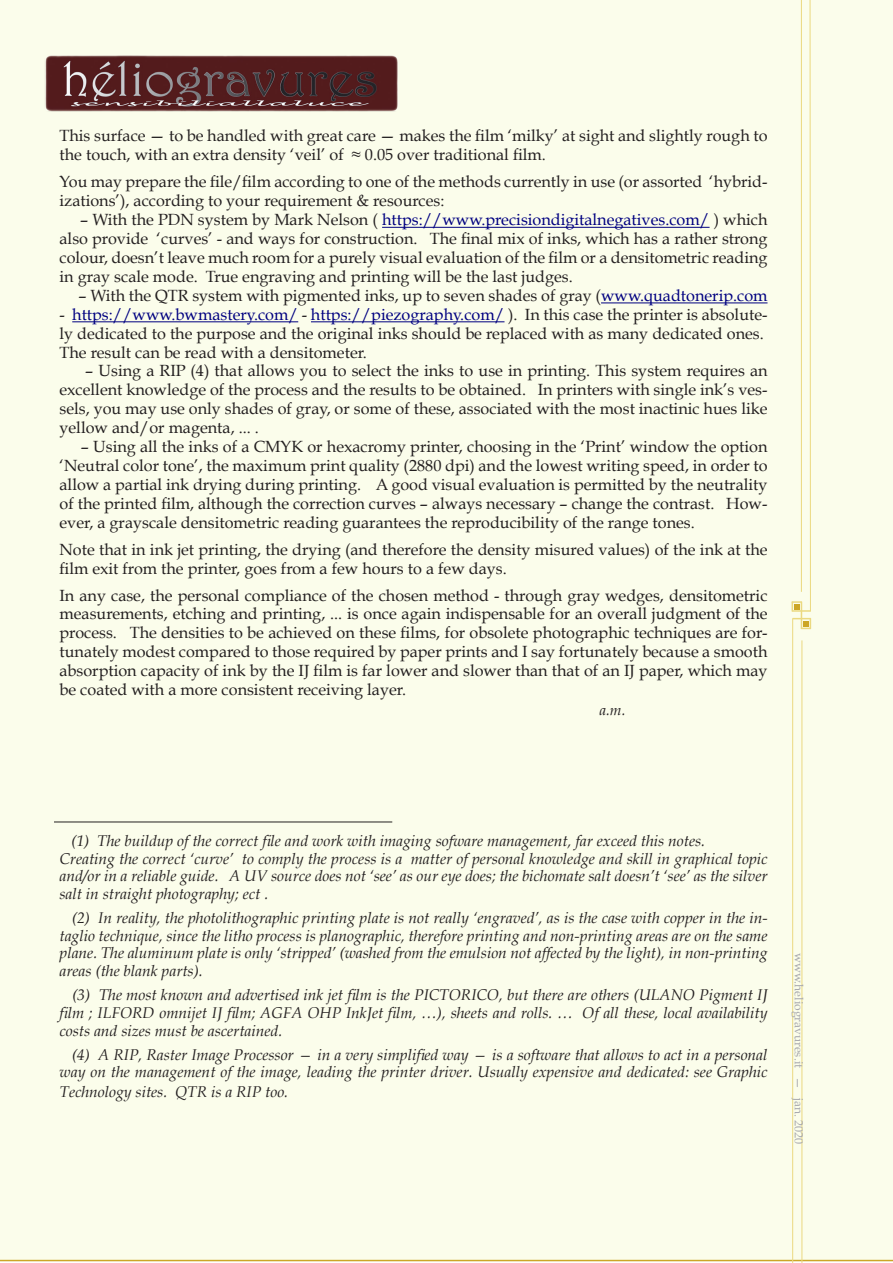
<style>
.page{position:relative;width:893px;height:1263px;background:#fff}
.page>*{position:absolute;margin:0;border:0;box-sizing:border-box;transform-origin:0 0}
.Predefinito{font:16.2px/18.9px "Book Antiqua";color:#231f20}
.Predefinito-2{font:italic 15.6px/17.7px "Book Antiqua";color:#231f20;text-align:justify}
.Predefinito-3{font:italic 15px "Book Antiqua";color:#231f20}
.t1{font:12px "Book Antiqua";color:#a8a9ad}
.s1{color:#000080}
</style>
<div class="page">
<div style="left:0;top:0;width:893px;height:1261px;background:#fbfdeb"></div>
<hr style="left:801px;top:0;width:1px;height:592px;background:#ebd980">
<hr style="left:810px;top:0;width:1px;height:611px;background:#ebd980">
<hr style="left:801px;top:640px;width:1px;height:623px;background:#ebd980">
<hr style="left:792px;top:618px;width:1px;height:645px;background:#ebd980">
<svg style="left:791px;top:601px;width:20px;height:28px"></svg>
<img style="left:45px;top:54px;width:355px;height:58px">
<hr style="left:382px;top:227px;width:328px;height:1px;background:#000080">
<hr style="left:601px;top:302px;width:166px;height:1px;background:#000080">
<hr style="left:72px;top:321px;width:226px;height:1px;background:#000080">
<hr style="left:311px;top:321px;width:193px;height:1px;background:#000080">
<hr style="left:54px;top:822px;width:338px;height:1px;background:#231f20">
<p class="Predefinito" style="left:60px;top:127px;width:709px">This surface — to be handled with great care — makes the film ‘milky’ at sight and slightly rough to the touch, with an extra density ‘veil’ of ≈ 0.05 over traditional film.</p>
<p class="Predefinito" style="left:60px;top:172px;width:709px">You may prepare the file/film according to one of the methods currently in use (or assorted ‘hybrid&shy;izations’), according to your requirement &amp; resources:</p>
<p class="Predefinito" style="left:60px;top:210px;width:709px;text-align:justify;text-indent:21px">– With the PDN system by Mark Nelson ( <span class="s1">https://www.precisiondigitalnegatives.com/</span> ) which also provide ‘curves’ - and ways for construction. The final mix of inks, which has a rather strong colour, doesn’t leave much room for a purely visual evaluation of the film or a densitometric reading in gray scale mode. True engraving and printing will be the last judges.</p>
<p class="Predefinito" style="left:78px;top:286px;width:691px">– With the QTR system with pigmented inks, up to seven shades of gray (<span class="s1">www.quadtonerip.com</span></p>
<p class="Predefinito" style="left:60px;top:305px;width:709px">- <span class="s1">https://www.bwmastery.com/</span> - <span class="s1">https://piezography.com/</span> ). In this case the printer is absolute&shy;ly dedicated to the purpose and the original inks should be replaced with as many dedicated ones.</p>
<p class="Predefinito" style="left:60px;top:343px;width:309px">The result can be read with a densitometer.</p>
<p class="Predefinito" style="left:60px;top:361px;width:709px;text-align:justify;text-indent:26px">– Using a RIP (4) that allows you to select the inks to use in printing. This system requires an excellent knowledge of the process and the results to be obtained. In printers with single ink’s ves&shy;sels, you may use only shades of gray, or some of these, associated with the most inactinic hues like yellow and/or magenta, ... .</p>
<p class="Predefinito" style="left:60px;top:437px;width:709px;text-align:justify;text-indent:21px">– Using all the inks of a CMYK or hexacromy printer, choosing in the ‘Print’ window the option ‘Neutral color tone’, the maximum print quality (2880 dpi) and the lowest writing speed, in order to allow a partial ink drying during printing. A good visual evaluation is permitted by the neutrality of the printed film, although the correction curves – always necessary – change the contrast. How&shy;ever, a grayscale densitometric reading guarantees the reproducibility of the range tones.</p>
<p class="Predefinito" style="left:60px;top:540px;width:709px">Note that in ink jet printing, the drying (and therefore the density misured values) of the ink at the film exit from the printer, goes from a few hours to a few days.</p>
<p class="Predefinito" style="left:60px;top:586px;width:709px;text-align:justify">In any case, the personal compliance of the chosen method - through gray wedges, densitometric measurements, etching and printing, ... is once again indispensable for an overall judgment of the process. The densities to be achieved on these films, for obsolete photographic techniques are for&shy;tunately modest compared to those required by paper prints and I say fortunately because a smooth absorption capacity of ink by the IJ film is far lower and slower than that of an IJ paper, which may be coated with a more consistent receiving layer.</p>
<p class="Predefinito-3" style="left:600px;top:701px;width:27px">a.m.</p>
<p class="Predefinito-2" style="left:71px;top:832px;width:635px">(1) The buildup of the correct file and work with imaging sofware management, far exceed this notes.</p>
<p class="Predefinito-2" style="left:60px;top:850px;width:709px">Creating the correct ‘curve’ to comply the process is a matter of personal knowledge and skill in graphical topic and/or in a reliable guide. A UV source does not ‘see’ as our eye does; the bichomate salt doesn’t ‘see’ as the silver salt in straight photography; ect .</p>
<p class="Predefinito-2" style="left:60px;top:909px;width:709px;text-indent:12px">(2) In reality, the photolithographic printing plate is not really ‘engraved’, as is the case with copper in the in&shy;taglio technique, since the litho process is planographic, therefore printing and non-printing areas are on the same plane. The aluminum plate is only ‘stripped’ (washed from the emulsion not affected by the light), in non-printing areas (the blank parts).</p>
<p class="Predefinito-2" style="left:60px;top:986px;width:710px;text-indent:13px">(3) The most known and advertised ink jet film is the PICTORICO, but there are others (ULANO Pigment IJ film ; ILFORD omnijet IJ film; AGFA OHP InkJet film, …), sheets and rolls. … Of all these, local availability costs and sizes must be ascertained.</p>
<p class="Predefinito-2" style="left:60px;top:1046px;width:709px;text-align:right">(4) A RIP, Raster Image Processor — in a very simplified way — is a software that allows to act in a personal way on the management of the image, leading the printer driver. Usually expensive and dedicated: see Graphic</p>
<p class="Predefinito-2" style="left:60px;top:1083px;width:230px">Technology sites. QTR is a RIP too.</p>
<p class="t1" style="left:806px;top:952px;width:193px;rotate:90deg">www.heliogravures.it — jan. 2020</p>
</div>
